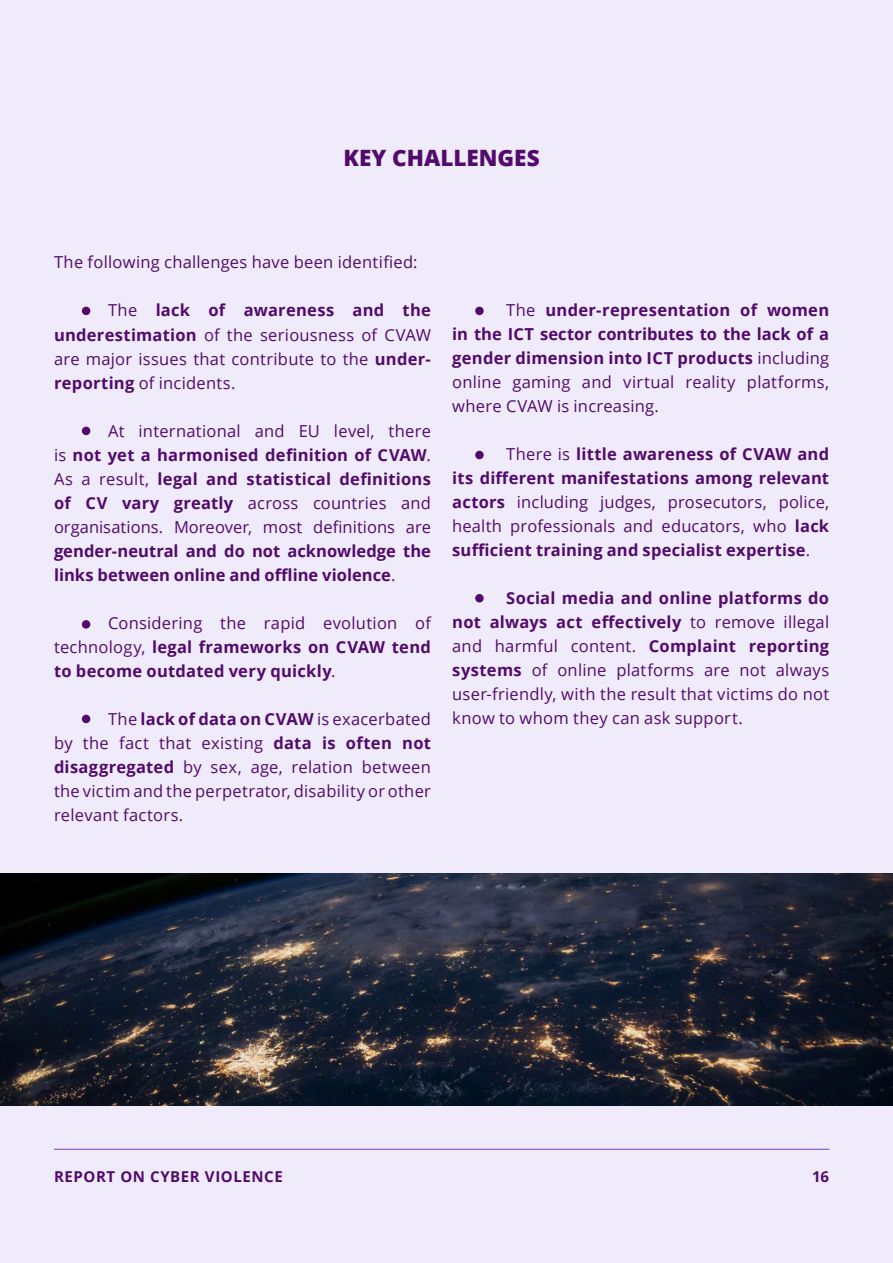
<style>
.page{position:relative;width:893px;height:1263px;background:#efebfb}
.page>*{position:absolute;margin:0;border:0;box-sizing:border-box;transform-origin:0 0}
.t1{font:800 22.5px "Open Sans";color:#520a6b}
.t2{font:16.5px/24px "Open Sans";letter-spacing:.015em;color:#520a6b;text-align:justify}
.t3{font:700 16.5px/24px "Open Sans";letter-spacing:.01em;color:#520a6b;text-align:justify}
.t4{font:700 15px "Open Sans";letter-spacing:.04em;color:#520a6b}
.s1{font-weight:700}
.s2{font-weight:400}
</style>
<div class="page">
<hr style="left:54px;top:1149px;width:775px;height:1px;background:#7a3eba">
<div style="left:82px;top:307px;width:8px;height:8px;background:#520a6b;border-radius:50%"></div>
<div style="left:82px;top:427px;width:8px;height:8px;background:#520a6b;border-radius:50%"></div>
<div style="left:82px;top:620px;width:8px;height:9px;background:#520a6b;border-radius:50%"></div>
<div style="left:82px;top:715px;width:8px;height:8px;background:#520a6b;border-radius:50%"></div>
<div style="left:475px;top:307px;width:9px;height:8px;background:#520a6b;border-radius:50%"></div>
<div style="left:475px;top:451px;width:9px;height:8px;background:#520a6b;border-radius:50%"></div>
<div style="left:475px;top:594px;width:9px;height:8px;background:#520a6b;border-radius:50%"></div>
<img style="left:0;top:873px;width:893px;height:233px">
<h1 class="t1" style="left:344px;top:141px;width:198px">KEY CHALLENGES</h1>
<p class="t2" style="left:54px;top:250px;width:365px">The following challenges have been identified:</p>
<p class="t2" style="left:54px;top:298px;width:378px;text-indent:54px">The <span class="s1">lack of awareness and the underestimation</span> of the seriousness of CVAW are major issues that contribute to the <span class="s1">under&shy;reporting</span> of incidents.</p>
<p class="t2" style="left:54px;top:418px;width:378px;text-indent:54px">At international and EU level, there is <span class="s1">not yet a harmonised definition of CVAW</span>.<br>As a result, <span class="s1">legal and statistical definitions of CV vary greatly</span> across countries and organisations. Moreover, most definitions are</p>
<p class="t3" style="left:54px;top:538px;width:378px">gender-neutral and do not acknowledge the links between online and offline violence<span class="s2">.</span></p>
<p class="t3" style="left:54px;top:610px;width:378px;text-indent:54px"><span class="s2">Considering the rapid evolution of technology,</span> legal frameworks on CVAW tend to become outdated very quickly<span class="s2">.</span></p>
<p class="t2" style="left:54px;top:706px;width:378px;text-indent:54px">The <span class="s1">lack of data on CVAW</span> is exacerbated by the fact that existing <span class="s1">data is often not disaggregated</span> by sex, age, relation between the victim and the perpetrator, disability or other relevant factors.</p>
<p class="t3" style="left:452px;top:298px;width:378px;text-indent:54px"><span class="s2">The</span> under-representation of women in the ICT sector contributes to the lack of a gender dimension into ICT products <span class="s2">including online gaming and virtual reality platforms, where CVAW is increasing.</span></p>
<p class="t3" style="left:452px;top:442px;width:378px;text-indent:54px"><span class="s2">There is</span> little awareness of CVAW and its different manifestations among relevant actors <span class="s2">including judges, prosecutors, police, health professionals and educators, who</span> lack sufficient training and specialist expertise<span class="s2">.</span></p>
<p class="t2" style="left:452px;top:586px;width:378px;text-indent:54px"><span class="s1">Social media and online platforms do not always act effectively</span> to remove illegal and harmful content. <span class="s1">Complaint reporting systems</span> of online platforms are not always user-friendly, with the result that victims do not know to whom they can ask support.</p>
<p class="t4" style="left:54px;top:1166px;width:230px">REPORT ON CYBER VIOLENCE</p>
<p class="t4" style="left:812px;top:1166px;width:19px">16</p>
</div>
